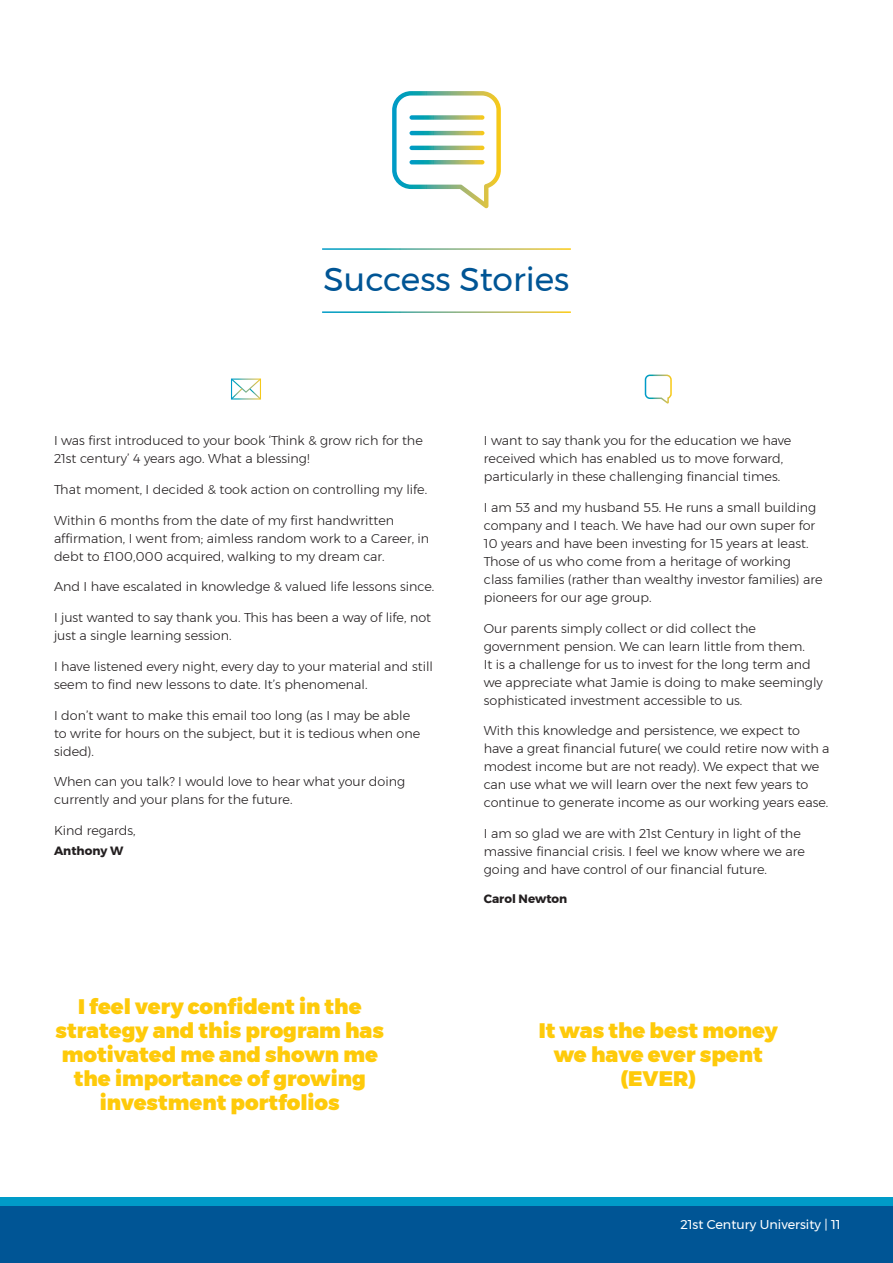
<style>
.page{position:relative;width:893px;height:1263px;background:#fff}
.page>*{position:absolute;margin:0;border:0;box-sizing:border-box;transform-origin:0 0}
.txt{font:33px "Montserrat";color:#005595}
.JM_sub{font:900 21px/24px "Montserrat";color:#feca0a;text-align:center}
.JM_text{font:300 12.75px/18px "Montserrat";color:#231f20}
.t1{font:12.75px "Montserrat";color:#fff}
.txt-2{font:700 12px "Montserrat";color:#231f20}
</style>
<div class="page">
<svg style="left:392px;top:91px;width:109px;height:117px"></svg>
<svg style="left:409px;top:160px;width:75px;height:4px"></svg>
<svg style="left:409px;top:146px;width:75px;height:4px"></svg>
<svg style="left:409px;top:131px;width:75px;height:4px"></svg>
<svg style="left:409px;top:115px;width:75px;height:5px"></svg>
<svg style="left:231px;top:379px;width:30px;height:20px"></svg>
<svg style="left:644px;top:374px;width:28px;height:30px"></svg>
<div style="left:0;top:1205px;width:893px;height:58px;background:#005595"></div>
<div style="left:0;top:1197px;width:893px;height:8px;background:#009bc8"></div>
<p class="txt" style="left:324px;top:254px;width:247px">Success Stories</p>
<p class="JM_text" style="left:54px;top:431px;width:370px">I was first introduced to your book ‘Think &amp; grow rich for the<br>21st century’ 4 years ago. What a blessing!</p>
<p class="JM_text" style="left:54px;top:480px;width:375px">That moment, I decided &amp; took action on controlling my life.</p>
<p class="JM_text" style="left:54px;top:511px;width:377px">Within 6 months from the date of my first handwritten affirmation, I went from; aimless random work to a Career, in debt to £100,000 acquired, walking to my dream car.</p>
<p class="JM_text" style="left:54px;top:578px;width:382px">And I have escalated in knowledge &amp; valued life lessons since.</p>
<p class="JM_text" style="left:54px;top:608px;width:379px">I just wanted to say thank you. This has been a way of life, not just a single learning session.</p>
<p class="JM_text" style="left:54px;top:657px;width:380px">I have listened every night, every day to your material and still seem to find new lessons to date. It’s phenomenal.</p>
<p class="JM_text" style="left:54px;top:706px;width:368px">I don’t want to make this email too long (as I may be able to write for hours on the subject, but it is tedious when one sided).</p>
<p class="JM_text" style="left:54px;top:773px;width:353px">When can you talk? I would love to hear what your doing currently and your plans for the future.</p>
<p class="JM_text" style="left:54px;top:821px;width:83px">Kind regards,</p>
<p class="txt-2" style="left:54px;top:841px;width:71px">Anthony W</p>
<p class="JM_sub" style="left:56px;top:994px;width:330px">I feel very confident in the strategy and this program has motivated me and shown me the importance of growing investment portfolios</p>
<p class="JM_text" style="left:484px;top:431px;width:309px">I want to say thank you for the education we have received which has enabled us to move forward, particularly in these challenging financial times.</p>
<p class="JM_text" style="left:484px;top:498px;width:340px">I am 53 and my husband 55. He runs a small building company and I teach. We have had our own super for 10 years and have been investing for 15 years at least.<br>Those of us who come from a heritage of working class families (rather than wealthy investor families) are pioneers for our age group.</p>
<p class="JM_text" style="left:484px;top:619px;width:340px">Our parents simply collect or did collect the government pension. We can learn little from them.<br>It is a challenge for us to invest for the long term and we appreciate what Jamie is doing to make seemingly sophisticated investment accessible to us.</p>
<p class="JM_text" style="left:484px;top:722px;width:347px">With this knowledge and persistence, we expect to have a great financial future( we could retire now with a modest income but are not ready). We expect that we can use what we will learn over the next few years to continue to generate income as our working years ease.</p>
<p class="JM_text" style="left:484px;top:824px;width:322px">I am so glad we are with 21st Century in light of the massive financial crisis. I feel we know where we are going and have control of our financial future.</p>
<p class="txt-2" style="left:484px;top:889px;width:85px">Carol Newton</p>
<p class="JM_sub" style="left:539px;top:1018px;width:240px">It was the best money we have ever spent (EVER)</p>
<p class="t1" style="left:680px;top:1214px;width:161px">21st Century University | 11</p>
</div>
